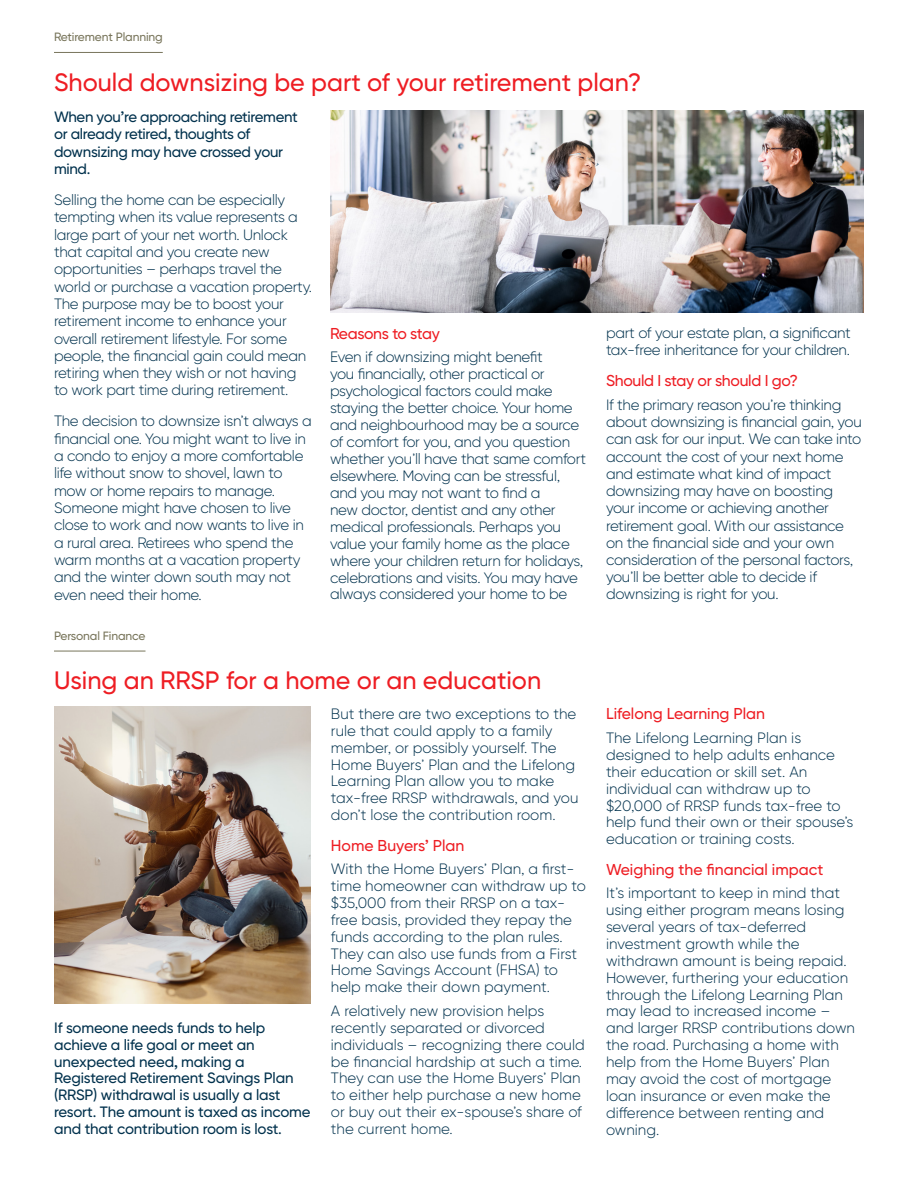
<style>
.page{position:relative;width:918px;height:1188px;background:#fff}
.page>*{position:absolute;margin:0;border:0;box-sizing:border-box;transform-origin:0 0}
.t1{font:500 25.2px "Gilroy BN";color:#ee1d23}
.t2{font:500 15.75px "Gilroy BN";color:#ee1d23}
.t3{font:500 15.75px "Gilroy BN";letter-spacing:-.02em;color:#ee1d23}
.t4{font:500 15.75px "Gilroy BN";letter-spacing:-.03em;color:#ee1d23}
.t5{font:300 15px/17.2px "Gilroy BN";letter-spacing:-.02em;color:#00314d}
.t6{font:300 15px/16.8px "Gilroy BN";color:#00314d}
.t7{font:500 15px/16.8px "Gilroy BN";letter-spacing:-.01em;color:#00314d}
.t8{font:500 12px "Gilroy BN";letter-spacing:-.01em;color:#78755b}
</style>
<div class="page">
<hr style="left:54px;top:52px;width:109px;height:1px;background:#78755b">
<hr style="left:54px;top:651px;width:92px;height:1px;background:#78755b">
<img style="left:331px;top:110px;width:533px;height:203px">
<img style="left:54px;top:707px;width:257px;height:296px">
<p class="t8" style="left:54px;top:30px;width:110px">Retirement Planning</p>
<p class="t1" style="left:54px;top:66px;width:589px">Should downsizing be part of your retirement plan?</p>
<p class="t7" style="left:54px;top:108px;width:245px;line-height:17.4px">When you’re approaching retirement or already retired, thoughts of downsizing may have crossed your mind.</p>
<p class="t5" style="left:54px;top:191px;width:259px">Selling the home can be especially tempting when its value represents a large part of your net worth. Unlock that capital and you create new opportunities – perhaps travel the world or purchase a vacation property.<br>The purpose may be to boost your retirement income to enhance your overall retirement lifestyle. For some people, the financial gain could mean retiring when they wish or not having to work part time during retirement.</p>
<p class="t5" style="left:54px;top:412px;width:259px">The decision to downsize isn’t always a financial one. You might want to live in a condo to enjoy a more comfortable life without snow to shovel, lawn to mow or home repairs to manage.<br>Someone might have chosen to live close to work and now wants to live in a rural area. Retirees who spend the warm months at a vacation property and the winter down south may not even need their home.</p>
<p class="t8" style="left:54px;top:628px;width:93px">Personal Finance</p>
<p class="t4" style="left:330px;top:324px;width:111px">Reasons to stay</p>
<p class="t5" style="left:330px;top:349px;width:257px">Even if downsizing might benefit<br>you financially, other practical or psychological factors could make staying the better choice. Your home and neighbourhood may be a source of comfort for you, and you question whether you’ll have that same comfort elsewhere. Moving can be stressful, and you may not want to find a<br>new doctor, dentist and any other medical professionals. Perhaps you value your family home as the place where your children return for holidays, celebrations and visits. You may have always considered your home to be</p>
<p class="t1" style="left:54px;top:665px;width:489px">Using an RRSP for a home or an education</p>
<p class="t7" style="left:54px;top:1019px;width:258px">If someone needs funds to help achieve a life goal or meet an unexpected need, making a<br>Registered Retirement Savings Plan (RRSP) withdrawal is usually a last resort. The amount is taxed as income and that contribution room is lost.</p>
<p class="t6" style="left:331px;top:705px;width:249px">But there are two exceptions to the rule that could apply to a family member, or possibly yourself. The Home Buyers’ Plan and the Lifelong Learning Plan allow you to make tax-free RRSP withdrawals, and you don’t lose the contribution room.</p>
<p class="t2" style="left:331px;top:835px;width:135px">Home Buyers’ Plan</p>
<p class="t6" style="left:331px;top:860px;width:257px">With the Home Buyers’ Plan, a first&shy;time homeowner can withdraw up to $35,000 from their RRSP on a tax&shy;free basis, provided they repay the funds according to the plan rules.<br>They can also use funds from a First Home Savings Account (FHSA) to help make their down payment.</p>
<p class="t6" style="left:331px;top:1002px;width:255px">A relatively new provision helps recently separated or divorced individuals – recognizing there could be financial hardship at such a time.<br>They can use the Home Buyers’ Plan to either help purchase a new home or buy out their ex-spouse’s share of the current home.</p>
<p class="t5" style="left:606px;top:324px;width:246px">part of your estate plan, a significant tax-free inheritance for your children.</p>
<p class="t3" style="left:606px;top:371px;width:194px">Should I stay or should I go?</p>
<p class="t5" style="left:606px;top:396px;width:257px">If the primary reason you’re thinking about downsizing is financial gain, you can ask for our input. We can take into account the cost of your next home and estimate what kind of impact downsizing may have on boosting your income or achieving another retirement goal. With our assistance on the financial side and your own consideration of the personal factors, you’ll be better able to decide if downsizing is right for you.</p>
<p class="t2" style="left:606px;top:704px;width:161px">Lifelong Learning Plan</p>
<p class="t6" style="left:606px;top:729px;width:249px">The Lifelong Learning Plan is designed to help adults enhance their education or skill set. An individual can withdraw up to $20,000 of RRSP funds tax-free to help fund their own or their spouse’s education or training costs.</p>
<p class="t2" style="left:606px;top:860px;width:219px">Weighing the financial impact</p>
<p class="t6" style="left:606px;top:885px;width:251px">It’s important to keep in mind that using either program means losing several years of tax-deferred investment growth while the withdrawn amount is being repaid.<br>However, furthering your education through the Lifelong Learning Plan may lead to increased income – and larger RRSP contributions down the road. Purchasing a home with help from the Home Buyers’ Plan may avoid the cost of mortgage loan insurance or even make the difference between renting and owning.</p>
</div>
